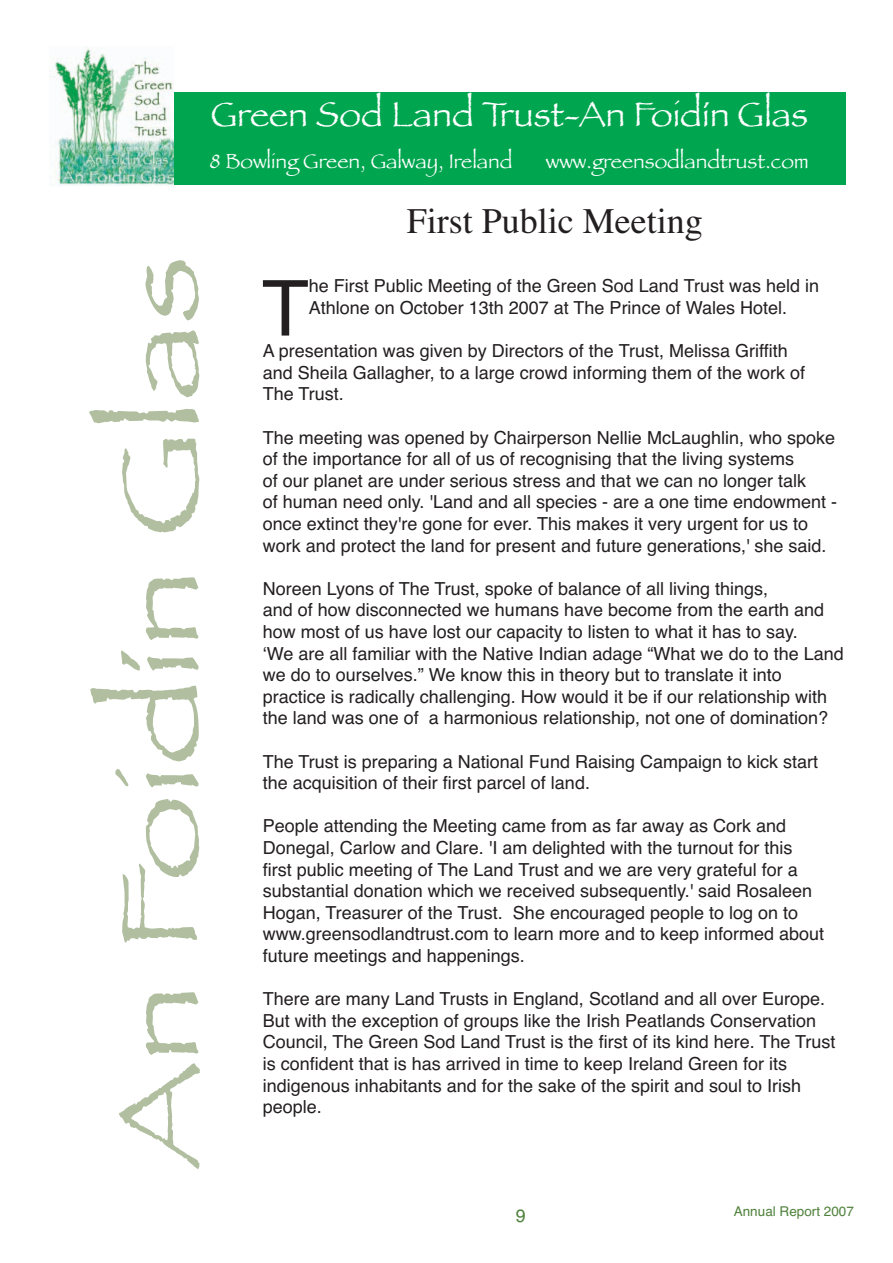
<style>
.page{position:relative;width:893px;height:1263px;background:#fff}
.page>*{position:absolute;margin:0;border:0;box-sizing:border-box;transform-origin:0 0}
.t1{font:114.6px "Papyrus";color:#b1bfa0;scale:1.25 1}
.t2{font:77.25px "Helvetica";color:#231f20}
.t3{font:36px "Papyrus";color:#fff}
.t4{font:36px "Times";color:#231f20}
.t5{font:21px "Papyrus";color:#fff}
.t6{font:18px/21.6px "Helvetica";color:#231f20}
.t7{font:18px "Helvetica";color:#4f813b}
.t8{font:13.5px "Helvetica";color:#4f813b}
</style>
<div class="page">
<div style="left:62px;top:92px;width:783px;height:92px;background:#00a64f"></div>
<img style="left:50px;top:47px;width:124px;height:139px">
<h3 class="t3" style="left:211px;top:92px;width:599px">Green Sod Land Trust-An Foidín Glas</h3>
<p class="t5" style="left:210px;top:149px;width:304px">8 Bowling Green, Galway, Ireland</p>
<p class="t5" style="left:546px;top:149px;width:264px">www.greensodlandtrust.com</p>
<h1 class="t1" style="left:90px;top:1168px;width:732px;rotate:-90deg">An Foidín Glas</h1>
<h3 class="t4" style="left:407px;top:200px;width:298px">First Public Meeting</h3>
<h2 class="t2" style="left:262px;top:264px;width:49px">T</h2>
<p class="t6" style="left:309px;top:275px;width:512px">he First Public Meeting of the Green Sod Land Trust was held in<br>Athlone on October 13th 2007 at The Prince of Wales Hotel.</p>
<p class="t6" style="left:263px;top:340px;width:544px">A presentation was given by Directors of the Trust, Melissa Griffith and Sheila Gallagher, to a large crowd informing them of the work of<br>The Trust.</p>
<p class="t6" style="left:263px;top:427px;width:576px">The meeting was opened by Chairperson Nellie McLaughlin, who spoke of the importance for all of us of recognising that the living systems<br>of our planet are under serious stress and that we can no longer talk<br>of human need only. 'Land and all species - are a one time endowment - once extinct they're gone for ever. This makes it very urgent for us to work and protect the land for present and future generations,' she said.</p>
<p class="t6" style="left:263px;top:578px;width:582px">Noreen Lyons of The Trust, spoke of balance of all living things,<br>and of how disconnected we humans have become from the earth and how most of us have lost our capacity to listen to what it has to say.<br>ʻWe are all familiar with the Native Indian adage “What we do to the Land we do to ourselves.” We know this in theory but to translate it into practice is radically challenging. How would it be if our relationship with the land was one of a harmonious relationship, not one of domination?</p>
<p class="t6" style="left:263px;top:751px;width:557px">The Trust is preparing a National Fund Raising Campaign to kick start the acquisition of their first parcel of land.</p>
<p class="t6" style="left:263px;top:815px;width:563px">People attending the Meeting came from as far away as Cork and Donegal, Carlow and Clare. 'I am delighted with the turnout for this first public meeting of The Land Trust and we are very grateful for a substantial donation which we received subsequently.' said Rosaleen Hogan, Treasurer of the Trust. She encouraged people to log on to www.greensodlandtrust.com to learn more and to keep informed about future meetings and happenings.</p>
<p class="t6" style="left:263px;top:988px;width:574px">There are many Land Trusts in England, Scotland and all over Europe.<br>But with the exception of groups like the Irish Peatlands Conservation Council, The Green Sod Land Trust is the first of its kind here. The Trust is confident that is has arrived in time to keep Ireland Green for its indigenous inhabitants and for the sake of the spirit and soul to Irish people.</p>
<p class="t7" style="left:516px;top:1205px;width:12px">9</p>
<p class="t8" style="left:734px;top:1204px;width:122px">Annual Report 2007</p>
</div>
